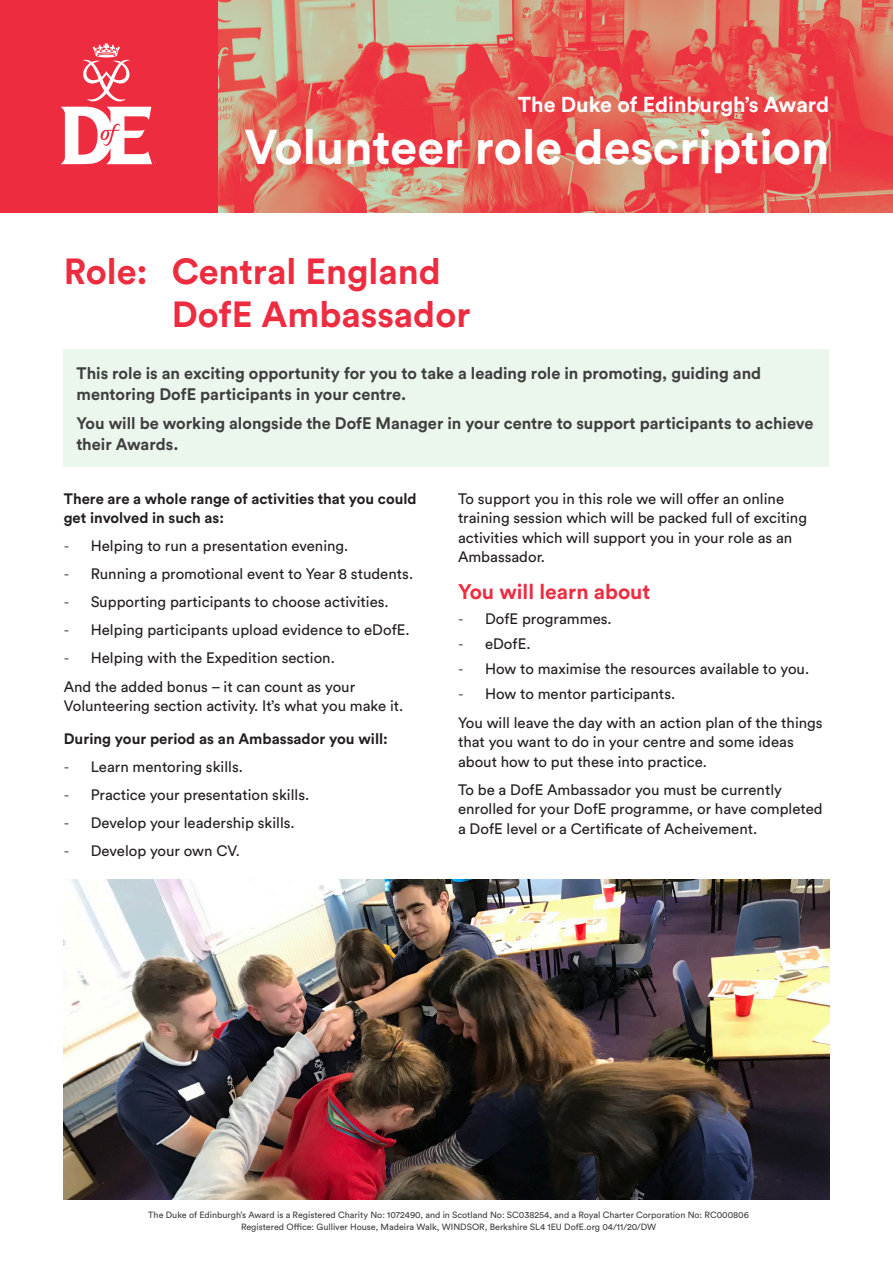
<style>
.page{position:relative;width:893px;height:1263px;background:#fff}
.page>*{position:absolute;margin:0;border:0;box-sizing:border-box;transform-origin:0 0}
.t1{font:700 48.45px "Circular Std";color:#fff}
.Big_Heading{font:700 36px "Circular Std";color:#ed2c40}
.Subtitle{font:700 21.45px "Circular Std";color:#fff}
.Body_copy{font:700 21px "Circular Std";color:#ed2c40}
.Body_Copy{font:700 16.5px/21px "Circular Std";color:#3e3e3f}
.Body_copy-2{font:15px/19.5px "Circular Std";color:#231f20}
.Body_Copy-2{font:700 15px/19.5px "Circular Std";color:#231f20}
.Body_copy-3{font:700 15px "Circular Std";color:#231f20}
.Body_copy-4{font:9px/12px "Circular Std";color:#3e3e3f;text-align:center}
.s1{font-family:"Helvetica Neue LT";font-weight:300}
</style>
<div class="page">
<img style="left:217px;top:0;width:676px;height:213px">
<div style="left:0;top:0;width:217px;height:213px;background:#ed2c40"></div>
<svg style="left:61px;top:44px;width:91px;height:120px"></svg>
<div style="left:64px;top:349px;width:765px;height:117px;background:#ebf6ec"></div>
<img style="left:64px;top:880px;width:765px;height:319px">
<p class="Subtitle" style="left:518px;top:90px;width:313px">The Duke of Edinburgh’s Award</p>
<p class="t1" style="left:244px;top:116px;width:586px">Volunteer role description</p>
<p class="Big_Heading" style="left:64px;top:248px;width:379px">Role: Central England</p>
<p class="Big_Heading" style="left:172px;top:291px;width:300px">DofE Ambassador</p>
<p class="Body_Copy" style="left:77px;top:362px;width:686px">This role is an exciting opportunity for you to take a leading role in promoting, guiding and mentoring DofE participants in your centre.</p>
<p class="Body_Copy" style="left:77px;top:413px;width:739px">You will be working alongside the DofE Manager in your centre to support participants to achieve their Awards.</p>
<p class="Body_Copy-2" style="left:64px;top:489px;width:354px">There are a whole range of activities that you could get involved in such as:</p>
<p class="Body_copy-2" style="left:64px;top:536px;width:286px"><span class="s1">-</span> Helping to run a presentation evening.</p>
<p class="Body_copy-2" style="left:64px;top:564px;width:351px"><span class="s1">-</span> Running a promotional event to Year 8 students.</p>
<p class="Body_copy-2" style="left:64px;top:592px;width:326px"><span class="s1">-</span> Supporting participants to choose activities.</p>
<p class="Body_copy-2" style="left:64px;top:620px;width:347px"><span class="s1">-</span> Helping participants upload evidence to eDofE.</p>
<p class="Body_copy-2" style="left:64px;top:648px;width:273px"><span class="s1">-</span> Helping with the Expedition section.</p>
<p class="Body_copy-2" style="left:64px;top:676px;width:341px">And the added bonus – it can count as your<br>Volunteering section activity. It’s what you make it.</p>
<p class="Body_copy-3" style="left:64px;top:728px;width:326px">During your period as an Ambassador you will:</p>
<p class="Body_copy-2" style="left:64px;top:756px;width:181px"><span class="s1">-</span> Learn mentoring skills.</p>
<p class="Body_copy-2" style="left:64px;top:784px;width:247px"><span class="s1">-</span> Practice your presentation skills.</p>
<p class="Body_copy-2" style="left:64px;top:812px;width:232px"><span class="s1">-</span> Develop your leadership skills.</p>
<p class="Body_copy-2" style="left:64px;top:840px;width:178px"><span class="s1">-</span> Develop your own CV.</p>
<p class="Body_copy-2" style="left:458px;top:489px;width:350px">To support you in this role we will offer an online training session which will be packed full of exciting activities which will support you in your role as an Ambassador.</p>
<p class="Body_copy" style="left:458px;top:578px;width:194px">You will learn about</p>
<p class="Body_copy-2" style="left:458px;top:609px;width:155px"><span class="s1">-</span> DofE programmes.</p>
<p class="Body_copy-2" style="left:458px;top:634px;width:74px"><span class="s1">-</span> eDofE.</p>
<p class="Body_copy-2" style="left:458px;top:659px;width:353px"><span class="s1">-</span> How to maximise the resources available to you.</p>
<p class="Body_copy-2" style="left:458px;top:684px;width:219px"><span class="s1">-</span> How to mentor participants.</p>
<p class="Body_copy-2" style="left:458px;top:712px;width:366px">You will leave the day with an action plan of the things that you want to do in your centre and some ideas about how to put these into practice.</p>
<p class="Body_copy-2" style="left:458px;top:779px;width:366px">To be a DofE Ambassador you must be currently enrolled for your DofE programme, or have completed a DofE level or a Certificate of Acheivement.</p>
<p class="Body_copy-4" style="left:148px;top:1209px;width:602px">The Duke of Edinburgh’s Award is a Registered Charity No: 1072490, and in Scotland No: SC038254, and a Royal Charter Corporation No: RC000806<br>Registered Office: Gulliver House, Madeira Walk, WINDSOR, Berkshire SL4 1EU DofE.org 04/11/20/DW</p>
</div>
